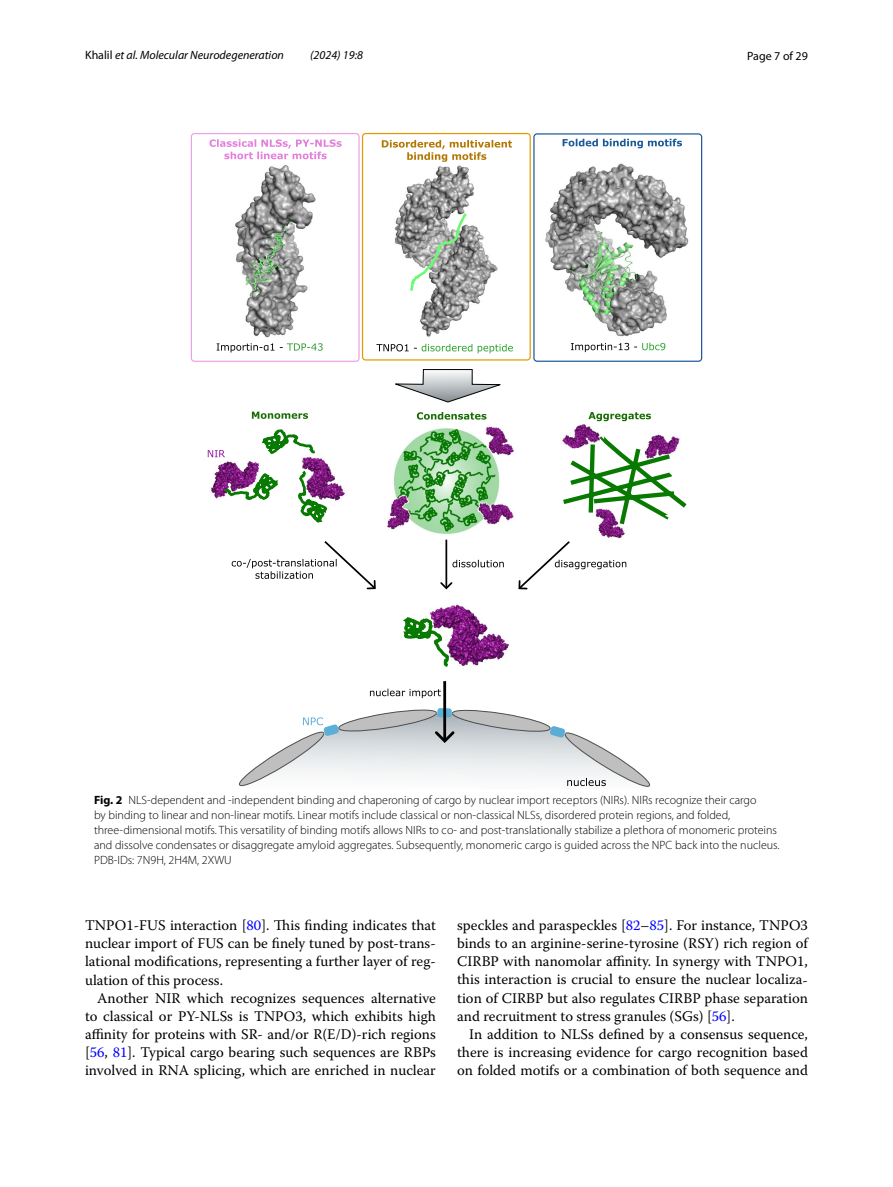
<style>
.page{position:relative;width:893px;height:1187px;background:#fff}
.page>*{position:absolute;margin:0;border:0;box-sizing:border-box;transform-origin:0 0}
.t1{font:14.7px/18px "Warnock Pro";color:#000;text-align:justify}
.t2{font:300 12px/15px "Myriad Pro";color:#000}
.t3{font:italic 12px "Myriad Pro";color:#000}
.t4{font:12px "Myriad Pro";color:#000}
.s1{font-style:normal}
.s2{font-weight:700}
.s3{color:#00f}
</style>
<div class="page">
<img style="left:216px;top:162px;width:473px;height:546px">
<svg style="left:209px;top:139px;width:133px;height:20px"></svg>
<svg style="left:382px;top:140px;width:130px;height:22px"></svg>
<svg style="left:563px;top:139px;width:119px;height:9px"></svg>
<svg style="left:217px;top:343px;width:106px;height:9px"></svg>
<svg style="left:376px;top:344px;width:137px;height:9px"></svg>
<svg style="left:571px;top:342px;width:94px;height:10px"></svg>
<svg style="left:393px;top:369px;width:110px;height:33px"></svg>
<svg style="left:370px;top:688px;width:71px;height:10px"></svg>
<hr style="left:443px;top:681px;width:3px;height:59px;background:#000">
<svg style="left:239px;top:708px;width:411px;height:79px"></svg>
<hr style="left:445px;top:539px;width:2px;height:48px;background:#000">
<svg style="left:558px;top:433px;width:131px;height:96px"></svg>
<div style="left:533px;top:133px;width:169px;height:229px;border:1px solid #1c5997;border-radius:3px"></div>
<div style="left:362px;top:133px;width:169px;height:227px;border:1px solid #e59900;border-radius:3px"></div>
<div style="left:191px;top:133px;width:169px;height:229px;border:1px solid #eba2e5;border-radius:3px"></div>
<svg style="left:588px;top:412px;width:63px;height:9px"></svg>
<svg style="left:417px;top:412px;width:69px;height:7px"></svg>
<svg style="left:402px;top:558px;width:102px;height:114px"></svg>
<svg style="left:517px;top:539px;width:109px;height:51px"></svg>
<svg style="left:232px;top:539px;width:145px;height:51px"></svg>
<svg style="left:208px;top:411px;width:121px;height:119px"></svg>
<svg style="left:407px;top:210px;width:62px;height:84px"></svg>
<p class="t3" style="left:85px;top:48px;width:200px"><span class="s1">Khalil</span> et al. Molecular Neurodegeneration</p>
<p class="t3" style="left:310px;top:48px;width:54px">(2024) 19:8</p>
<p class="t4" style="left:747px;top:48px;width:62px">Page 7 of 29</p>
<p class="t2" style="left:94px;top:792px;width:687px"><span class="s2">Fig. 2</span> NLS-dependent and -independent binding and chaperoning of cargo by nuclear import receptors (NIRs). NIRs recognize their cargo<br>by binding to linear and non-linear motifs. Linear motifs include classical or non-classical NLSs, disordered protein regions, and folded, three-dimensional motifs. This versatility of binding motifs allows NIRs to co- and post-translationally stabilize a plethora of monomeric proteins and dissolve condensates or disaggregate amyloid aggregates. Subsequently, monomeric cargo is guided across the NPC back into the nucleus.<br>PDB-IDs: 7N9H, 2H4M, 2XWU</p>
<p class="t1" style="left:85px;top:916px;width:352px">TNPO1-FUS interaction [<span class="s3">80</span>]. This finding indicates that nuclear import of FUS can be finely tuned by post-trans&shy;lational modifications, representing a further layer of reg&shy;ulation of this process.</p>
<p class="t1" style="left:85px;top:988px;width:352px;text-indent:12px">Another NIR which recognizes sequences alternative to classical or PY-NLSs is TNPO3, which exhibits high affinity for proteins with SR- and/or R(E/D)-rich regions [<span class="s3">56</span>, <span class="s3">81</span>]. Typical cargo bearing such sequences are RBPs involved in RNA splicing, which are enriched in nuclear</p>
<p class="t1" style="left:457px;top:916px;width:352px">speckles and paraspeckles [<span class="s3">82</span>–<span class="s3">85</span>]. For instance, TNPO3 binds to an arginine-serine-tyrosine (RSY) rich region of CIRBP with nanomolar affinity. In synergy with TNPO1, this interaction is crucial to ensure the nuclear localiza&shy;tion of CIRBP but also regulates CIRBP phase separation and recruitment to stress granules (SGs) [<span class="s3">56</span>].</p>
<p class="t1" style="left:457px;top:1024px;width:352px;text-indent:12px">In addition to NLSs defined by a consensus sequence, there is increasing evidence for cargo recognition based on folded motifs or a combination of both sequence and</p>
</div>
